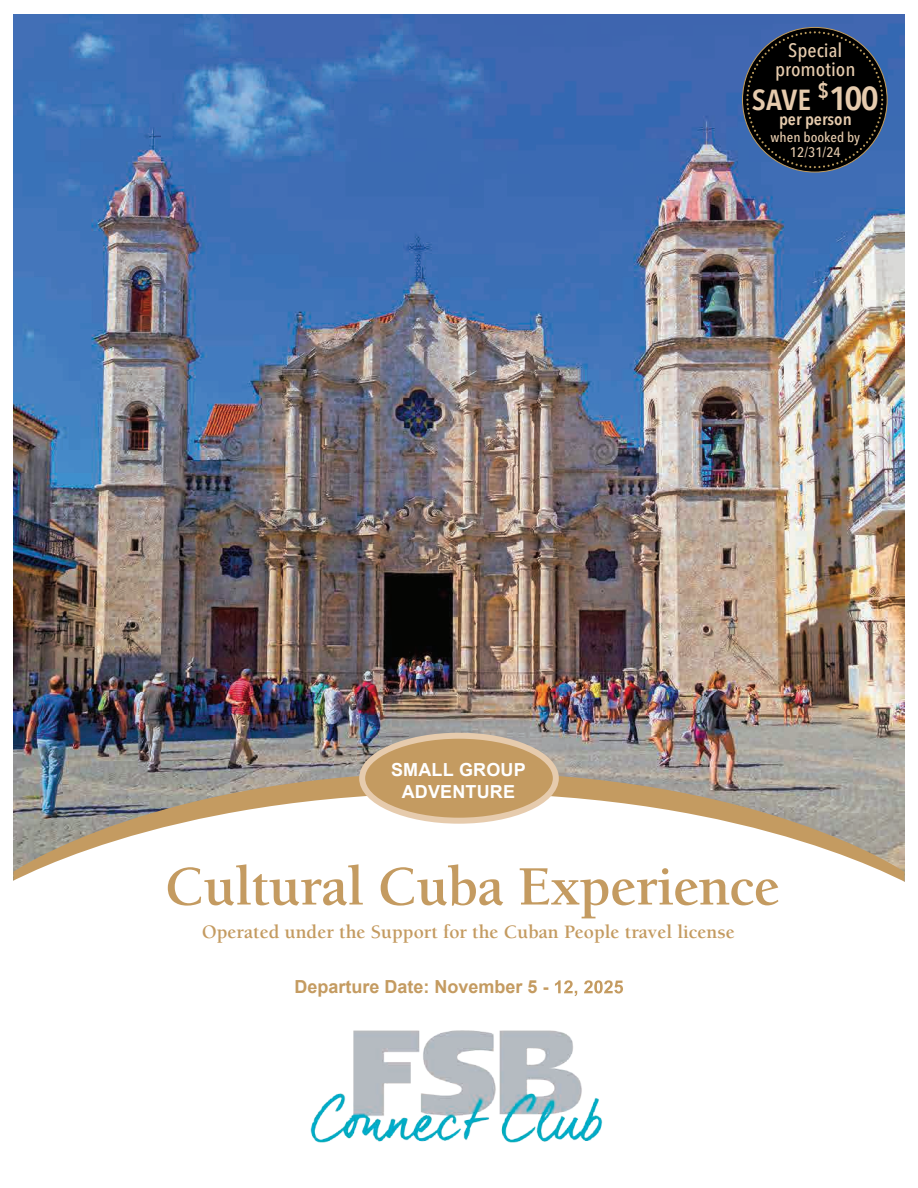
<style>
.page{position:relative;width:918px;height:1188px;background:#fff}
.page>*{position:absolute;margin:0;border:0;box-sizing:border-box;transform-origin:0 0}
.t1{font:700 57px "Berkeley Std";letter-spacing:-.015em;color:#c49b61}
.t2{font:600 28.95px "Avenir Next Condensed";color:#e6cbad;scale:1.09 1}
.t3{font:700 19.5px "Berkeley Std";color:#c49b61}
.t4{font:500 19.35px/19.5px "Avenir Next Condensed";color:#e6cbad;text-align:center;scale:1.09 1}
.t5{font:700 18px "Arial";color:#c49b61}
.t6{font:700 18px/21.6px "Arial";letter-spacing:.01em;color:#fff;text-align:center}
.t7{font:600 16.5px "Avenir Next Condensed";color:#e6cbad;scale:1.09 1}
.t8{font:500 13.8px/15px "Avenir Next Condensed";color:#e6cbad;text-align:center;scale:1.09 1}
.s1{font-size:33.15px}
</style>
<div class="page">
<img style="left:14px;top:14px;width:890px;height:758px">
<svg style="left:14px;top:772px;width:890px;height:21px;background:#a49c8e"></svg>
<svg style="left:13px;top:793px;width:892px;height:197px"></svg>
<div style="left:362px;top:736px;width:194px;height:85px;background:#c49b61;border-radius:50%"></div>
<div style="left:359px;top:733px;width:200px;height:91px;border:6px solid #e6cbad;border-radius:50%"></div>
<svg style="left:544px;top:980px;width:79px;height:16px"></svg>
<img style="left:310px;top:1030px;width:293px;height:113px">
<svg style="left:745px;top:30px;width:139px;height:139px;background:#0f151f"></svg>
<p class="t4" style="left:775px;top:40px;width:75px">Special promotion</p>
<h2 class="t2" style="left:752px;top:74px;width:118px">SAVE <sup>$</sup><span class="s1">100</span></h2>
<p class="t7" style="left:779px;top:105px;width:68px">per person</p>
<p class="t8" style="left:771px;top:130px;width:84px">when booked by<br>12/31/24</p>
<p class="t6" style="left:391px;top:759px;width:136px">SMALL GROUP<br>ADVENTURE</p>
<h1 class="t1" style="left:165px;top:856px;width:617px">Cultural Cuba Experience</h1>
<p class="t3" style="left:202px;top:921px;width:534px">Operated under the Support for the Cuban People travel license</p>
<p class="t5" style="left:294px;top:974px;width:245px">Departure Date: November 5</p>
</div>
